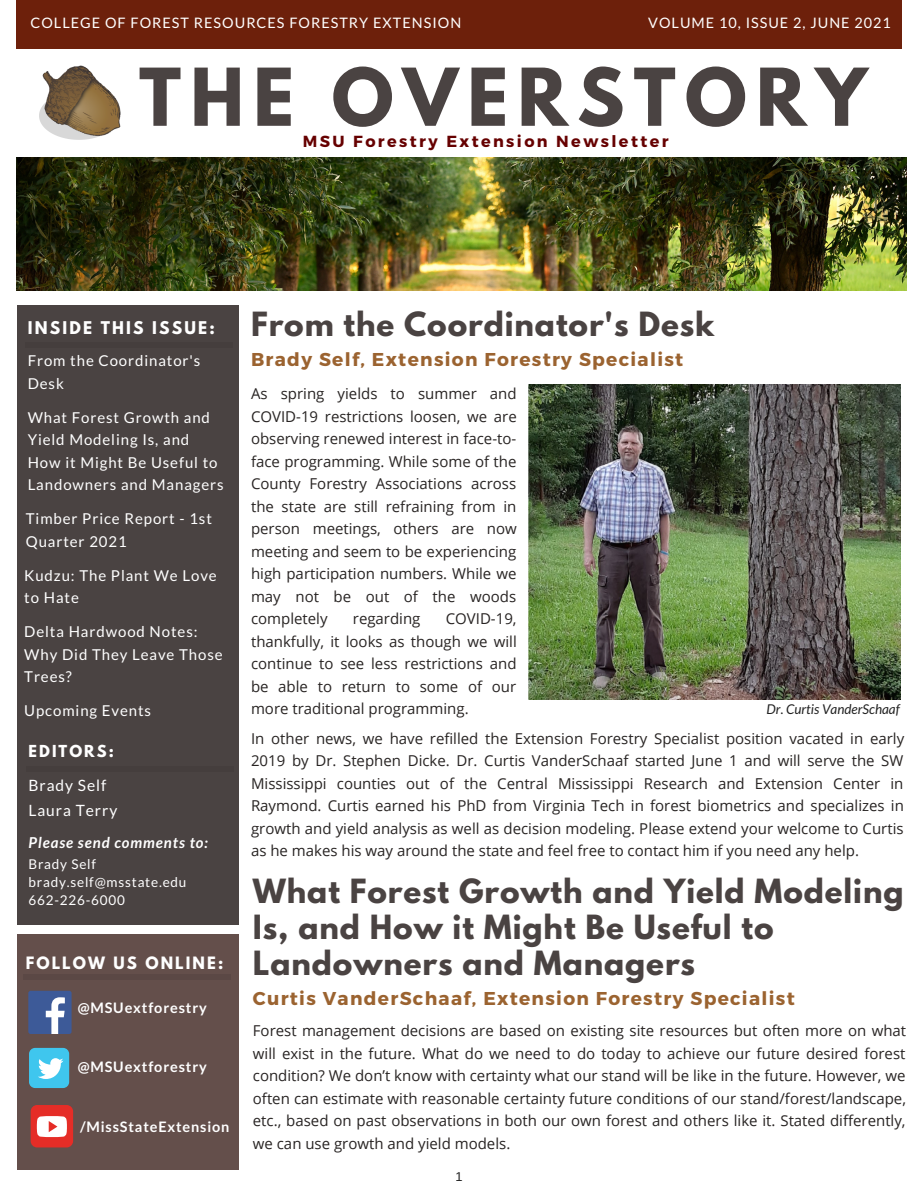
<style>
.page{position:relative;width:918px;height:1188px;background:#fff}
.page>*{position:absolute;margin:0;border:0;box-sizing:border-box;transform-origin:0 0}
.t1{font:700 70.5px "League Spartan";letter-spacing:.13em;color:#4a4342}
.t2{font:700 29.55px/36px "League Spartan";letter-spacing:.03em;color:#4a4342}
.t3{font:700 18.6px "Montserrat";letter-spacing:.07em;color:#9b6330}
.t4{font:700 16.05px "Montserrat";letter-spacing:.15em;color:#600}
.t5{font:15.6px "Lato";letter-spacing:.06em;color:#fff}
.t6{font:700 15.6px "League Spartan";letter-spacing:.14em;color:#fff}
.t7{font:700 15.15px "League Spartan";letter-spacing:.14em;color:#fff}
.t8{font:15px/22.5px "Open Sans";color:#282423;text-align:justify}
.t9{font:15px/22.5px "Lato";letter-spacing:.06em;color:#fff}
.t10{font:italic 700 15px "Lato";letter-spacing:.06em;color:#fff}
.t11{font:700 14.7px "League Spartan";letter-spacing:.14em;color:#fff}
.t12{font:14.4px "Lato";letter-spacing:.07em;color:#fff}
.t13{font:700 14.4px "Lato";letter-spacing:.06em;color:#fff}
.t14{font:13.5px "Lato";letter-spacing:.06em;color:#fff}
.t15{font:italic 13.5px "Lato";color:#222}
.t16{font:12.75px "Arimo";color:#222}
</style>
<div class="page">
<img style="left:16px;top:158px;width:890px;height:133px">
<div style="left:16px;top:0;width:886px;height:48px;background:#6d200b"></div>
<div style="left:17px;top:935px;width:222px;height:235px;background:#644f4b"></div>
<div style="left:24px;top:974px;width:207px;height:5px;background:#5b4845"></div>
<div style="left:28px;top:991px;width:43px;height:43px;background:#3d5a98;border-radius:2px"></div>
<svg style="left:46px;top:997px;width:19px;height:37px"></svg>
<div style="left:29px;top:1048px;width:40px;height:40px;background:#3fc6ee;border-radius:6px"></div>
<svg style="left:38px;top:1058px;width:25px;height:21px"></svg>
<div style="left:31px;top:1105px;width:42px;height:42px;background:#e52d27;border-radius:6px"></div>
<svg style="left:37px;top:1116px;width:30px;height:21px"></svg>
<div style="left:17px;top:305px;width:222px;height:620px;background:#4a4342"></div>
<div style="left:26px;top:342px;width:207px;height:5px;background:#453e3d"></div>
<div style="left:26px;top:767px;width:207px;height:5px;background:#453e3d"></div>
<img style="left:24px;top:65px;width:109px;height:93px">
<img style="left:529px;top:384px;width:371px;height:315px">
<p class="t12" style="left:31px;top:14px;width:432px">COLLEGE OF FOREST RESOURCES FORESTRY EXTENSION</p>
<p class="t12" style="left:648px;top:14px;width:244px">VOLUME 10, ISSUE 2, JUNE 2021</p>
<p class="t1" style="left:139px;top:62px;width:157px">THE</p>
<p class="t1" style="left:332px;top:62px;width:537px">OVERSTORY</p>
<p class="t4" style="left:303px;top:130px;width:367px">MSU Forestry Extension Newsletter</p>
<p class="t6" style="left:28px;top:320px;width:189px">INSIDE THIS ISSUE:</p>
<p class="t9" style="left:28px;top:349px;width:174px">From the Coordinator's<br>Desk</p>
<p class="t9" style="left:28px;top:406px;width:197px">What Forest Growth and<br>Yield Modeling Is, and<br>How it Might Be Useful to<br>Landowners and Managers</p>
<p class="t9" style="left:26px;top:507px;width:188px">Timber Price Report - 1st<br>Quarter 2021</p>
<p class="t9" style="left:24px;top:564px;width:194px">Kudzu: The Plant We Love to Hate</p>
<p class="t9" style="left:24px;top:620px;width:200px">Delta Hardwood Notes:<br>Why Did They Leave Those<br>Trees?</p>
<p class="t9" style="left:24px;top:699px;width:128px">Upcoming Events</p>
<p class="t11" style="left:29px;top:743px;width:87px">EDITORS:</p>
<p class="t5" style="left:28px;top:776px;width:79px">Brady Self</p>
<p class="t5" style="left:28px;top:801px;width:90px">Laura Terry</p>
<p class="t14" style="left:28px;top:855px;width:69px">Brady Self</p>
<p class="t14" style="left:28px;top:873px;width:159px">brady.self@msstate.edu</p>
<p class="t14" style="left:28px;top:891px;width:98px">662-226-6000</p>
<p class="t10" style="left:28px;top:833px;width:181px">Please send comments to:</p>
<p class="t7" style="left:26px;top:955px;width:199px">FOLLOW US ONLINE:</p>
<p class="t13" style="left:78px;top:999px;width:131px">@MSUextforestry</p>
<p class="t13" style="left:78px;top:1058px;width:131px">@MSUextforestry</p>
<p class="t13" style="left:80px;top:1118px;width:151px">/MissStateExtension</p>
<p class="t2" style="left:251px;top:310px;width:465px">From the Coordinator's Desk</p>
<p class="t3" style="left:251px;top:348px;width:434px">Brady Self, Extension Forestry Specialist</p>
<p class="t8" style="left:251px;top:382px;width:267px">As spring yields to summer and COVID-19 restrictions loosen, we are observing renewed interest in face-to&shy;face programming. While some of the County Forestry Associations across the state are still refraining from in person meetings, others are now meeting and seem to be experiencing high participation numbers. While we may not be out of the woods completely</p>
<p class="t8" style="left:353px;top:607px;width:69px">regarding</p>
<p class="t8" style="left:251px;top:607px;width:267px;text-indent:195px">COVID-19, thankfully, it looks as though we will continue to see less restrictions and be able to return to some of our more traditional programming.</p>
<p class="t15" style="left:767px;top:700px;width:135px">Dr. Curtis VanderSchaaf</p>
<p class="t8" style="left:251px;top:727px;width:655px">In other news, we have refilled the Extension Forestry Specialist position vacated in early 2019 by Dr. Stephen Dicke. Dr. Curtis VanderSchaaf started June 1 and will serve the SW Mississippi counties out of the Central Mississippi Research and Extension Center in Raymond. Curtis earned his PhD from Virginia Tech in forest biometrics and specializes in growth and yield analysis as well as decision modeling. Please extend your welcome to Curtis as he makes his way around the state and feel free to contact him if you need any help.</p>
<p class="t2" style="left:253px;top:877px;width:652px">What Forest Growth and Yield Modeling<br>Is, and How it Might Be Useful to<br>Landowners and Managers</p>
<p class="t3" style="left:253px;top:987px;width:543px">Curtis VanderSchaaf, Extension Forestry Specialist</p>
<p class="t8" style="left:253px;top:1019px;width:655px">Forest management decisions are based on existing site resources but often more on what will exist in the future. What do we need to do today to achieve our future desired forest condition? We don’t know with certainty what our stand will be like in the future. However, we often can estimate with reasonable certainty future conditions of our stand/forest/landscape, etc., based on past observations in both our own forest and others like it. Stated differently, we can use growth and yield models.</p>
<p class="t16" style="left:455px;top:1170px;width:9px">1</p>
</div>
